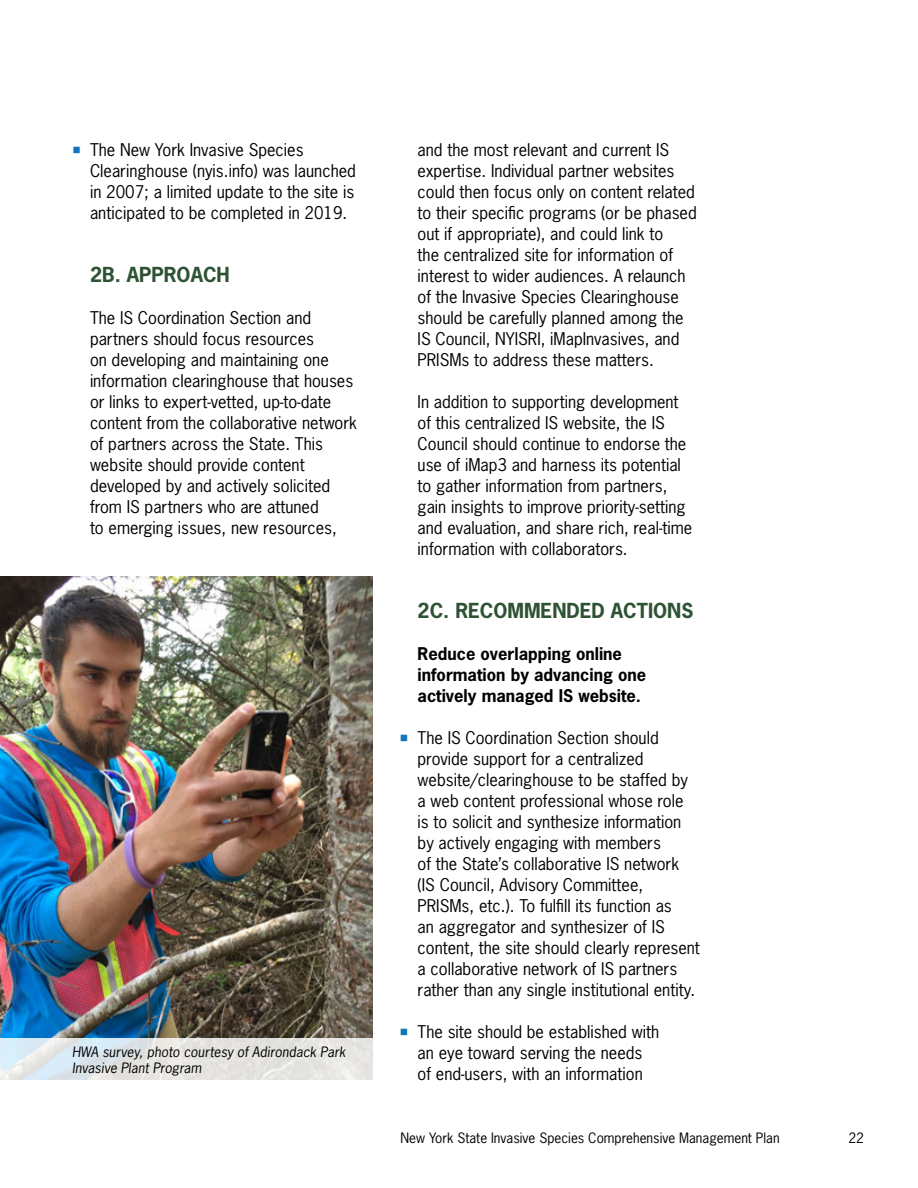
<style>
.page{position:relative;width:918px;height:1188px;background:#fff}
.page>*{position:absolute;margin:0;border:0;box-sizing:border-box;transform-origin:0 0}
.t1{font:700 19.5px "News Gothic Std";color:#2e5334}
.t2{font:16.5px/21px "News Gothic Std";color:#000}
.t3{font:700 16.5px/21px "News Gothic Std";color:#000}
.t4{font:italic 13.5px/16.2px "News Gothic Std";letter-spacing:.005em;color:#000}
.t5{font:13.5px "News Gothic Std";color:#000}
</style>
<div class="page">
<img style="left:0;top:576px;width:373px;height:462px">
<svg style="left:0;top:1038px;width:373px;height:42px;background:#e3e6e6"></svg>
<p class="t2" style="left:90px;top:139px;width:267px">The New York Invasive Species Clearinghouse (nyis.info) was launched in 2007; a limited update to the site is anticipated to be completed in 2019.</p>
<p class="t1" style="left:90px;top:262px;width:141px">2B. APPROACH</p>
<p class="t2" style="left:90px;top:307px;width:269px">The IS Coordination Section and partners should focus resources<br>on developing and maintaining one information clearinghouse that houses or links to expert-vetted, up-to-date content from the collaborative network of partners across the State. This website should provide content developed by and actively solicited from IS partners who are attuned<br>to emerging issues, new resources,</p>
<p class="t4" style="left:72px;top:1044px;width:275px">HWA survey, photo courtesy of Adirondack Park<br>Invasive Plant Program</p>
<p class="t2" style="left:418px;top:139px;width:281px">and the most relevant and current IS expertise. Individual partner websites could then focus only on content related to their specifc programs (or be phased out if appropriate), and could link to<br>the centralized site for information of interest to wider audiences. A relaunch of the Invasive Species Clearinghouse should be carefully planned among the IS Council, NYISRI, iMapInvasives, and PRISMs to address these matters.</p>
<p class="t2" style="left:418px;top:391px;width:276px">In addition to supporting development of this centralized IS website, the IS Council should continue to endorse the use of iMap3 and harness its potential to gather information from partners, gain insights to improve priority-setting and evaluation, and share rich, real-time information with collaborators.</p>
<p class="t1" style="left:418px;top:598px;width:277px">2C. RECOMMENDED ACTIONS</p>
<p class="t3" style="left:418px;top:643px;width:230px">Reduce overlapping online information by advancing one actively managed IS website.</p>
<p class="t2" style="left:418px;top:727px;width:284px">The IS Coordination Section should provide support for a centralized website/clearinghouse to be staffed by a web content professional whose role<br>is to solicit and synthesize information by actively engaging with members<br>of the State’s collaborative IS network (IS Council, Advisory Committee, PRISMs, etc.). To fulfll its function as<br>an aggregator and synthesizer of IS content, the site should clearly represent a collaborative network of IS partners rather than any single institutional entity.</p>
<p class="t2" style="left:418px;top:1021px;width:243px">The site should be established with an eye toward serving the needs of end-users, with an information</p>
<p class="t5" style="left:400px;top:1129px;width:381px">New York State Invasive Species Comprehensive Management Plan</p>
<p class="t5" style="left:848px;top:1129px;width:17px">22</p>
</div>
